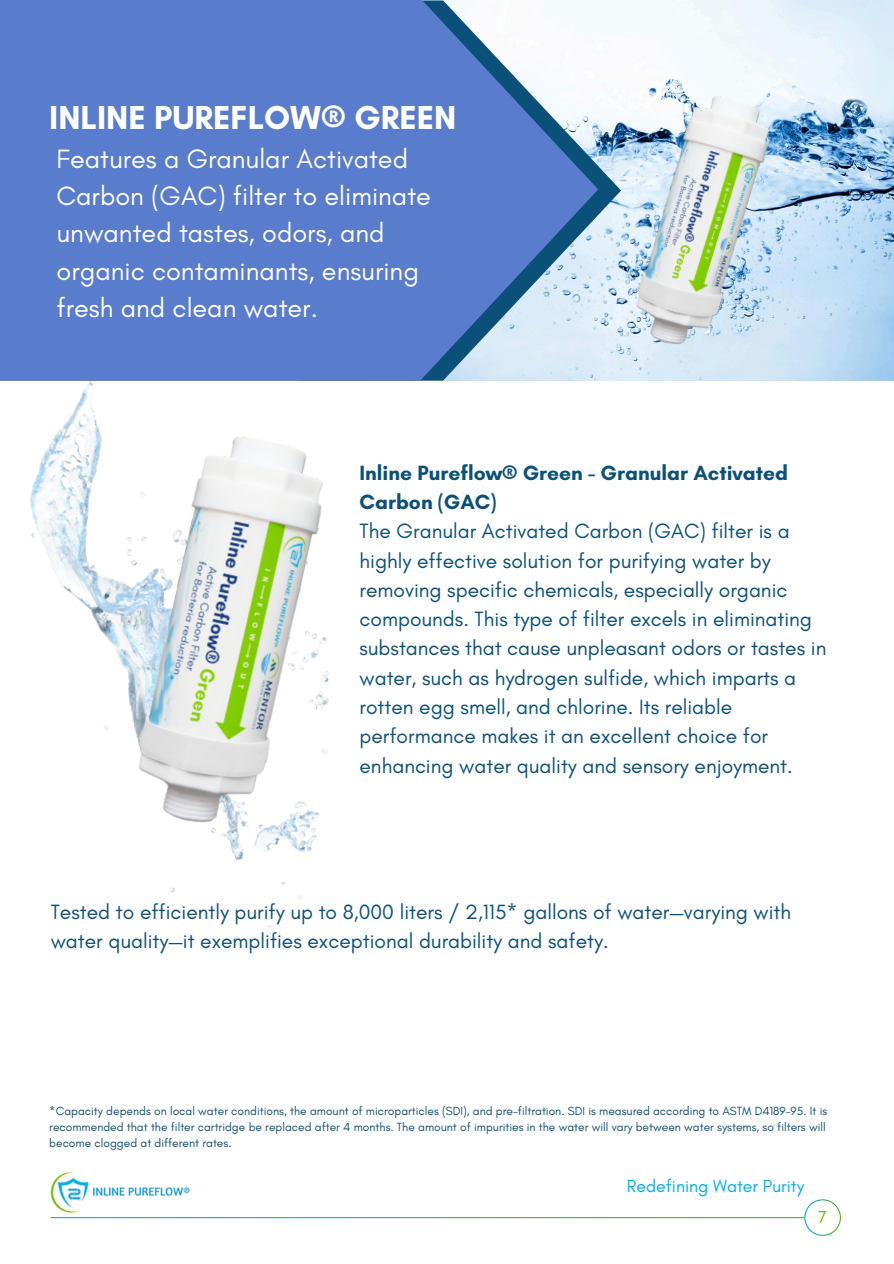
<style>
.page{position:relative;width:894px;height:1264px;background:#fff}
.page>*{position:absolute;margin:0;border:0;box-sizing:border-box;transform-origin:0 0}
.t1{font:700 33.9px "Glacial Indifference";color:#fff}
.t2{font:27px/37.2px "Glacial Indifference";color:#fff}
.t3{font:21px/29.2px "Glacial Indifference";color:#0b5079}
.t4{font:17.7px "Glacial Indifference";color:#00adef}
.t5{font:17.7px "Glacial Indifference";color:#76b800}
.t6{font:12px/16px "Glacial Indifference";color:#0b5079}
.s1{font-weight:700}
</style>
<div class="page">
<svg style="left:804px;top:1199px;width:36px;height:36px"></svg>
<img style="left:51px;top:1171px;width:139px;height:42px">
<img style="left:621px;top:0;width:271px;height:380px">
<svg style="left:598px;top:119px;width:23px;height:261px;background:#bad1e4"></svg>
<svg style="left:0;top:0;width:598px;height:380px;background:#6788cf"></svg>
<img style="left:0;top:357px;width:359px;height:571px">
<img style="left:124px;top:428px;width:211px;height:407px">
<img style="left:625px;top:89px;width:153px;height:266px">
<p class="t1" style="left:49px;top:97px;width:408px">INLINE PUREFLOW® GREEN</p>
<p class="t2" style="left:57px;top:140px;width:376px">Features a Granular Activated<br>Carbon (GAC) filter to eliminate unwanted tastes, odors, and organic contaminants, ensuring fresh and clean water.</p>
<p class="t3" style="left:359px;top:458px;width:468px"><span class="s1">Inline Pureflow® Green - Granular Activated Carbon (GAC)<br></span>The Granular Activated Carbon (GAC) filter is a highly effective solution for purifying water by removing specific chemicals, especially organic compounds. This type of filter excels in eliminating substances that cause unpleasant odors or tastes in water, such as hydrogen sulfide, which imparts a rotten egg smell, and chlorine. Its reliable performance makes it an excellent choice for enhancing water quality and sensory enjoyment.</p>
<h3 class="t3" style="left:51px;top:896px;width:741px">Tested to efficiently purify up to 8,000 liters / 2,115* gallons of water—varying with water quality—it exemplifies exceptional durability and safety.</h3>
<h3 class="t6" style="left:49px;top:1102px;width:779px">*Capacity depends on local water conditions, the amount of microparticles (SDI), and pre-filtration. SDI is measured according to ASTM D4189-95. It is recommended that the filter cartridge be replaced after 4 months. The amount of impurities in the water will vary between water systems, so filters will become clogged at different rates.</h3>
<h1 class="t4" style="left:626px;top:1175px;width:179px">Redefining Water Purity</h1>
<h2 class="t5" style="left:818px;top:1206px;width:10px">7</h2>
</div>
